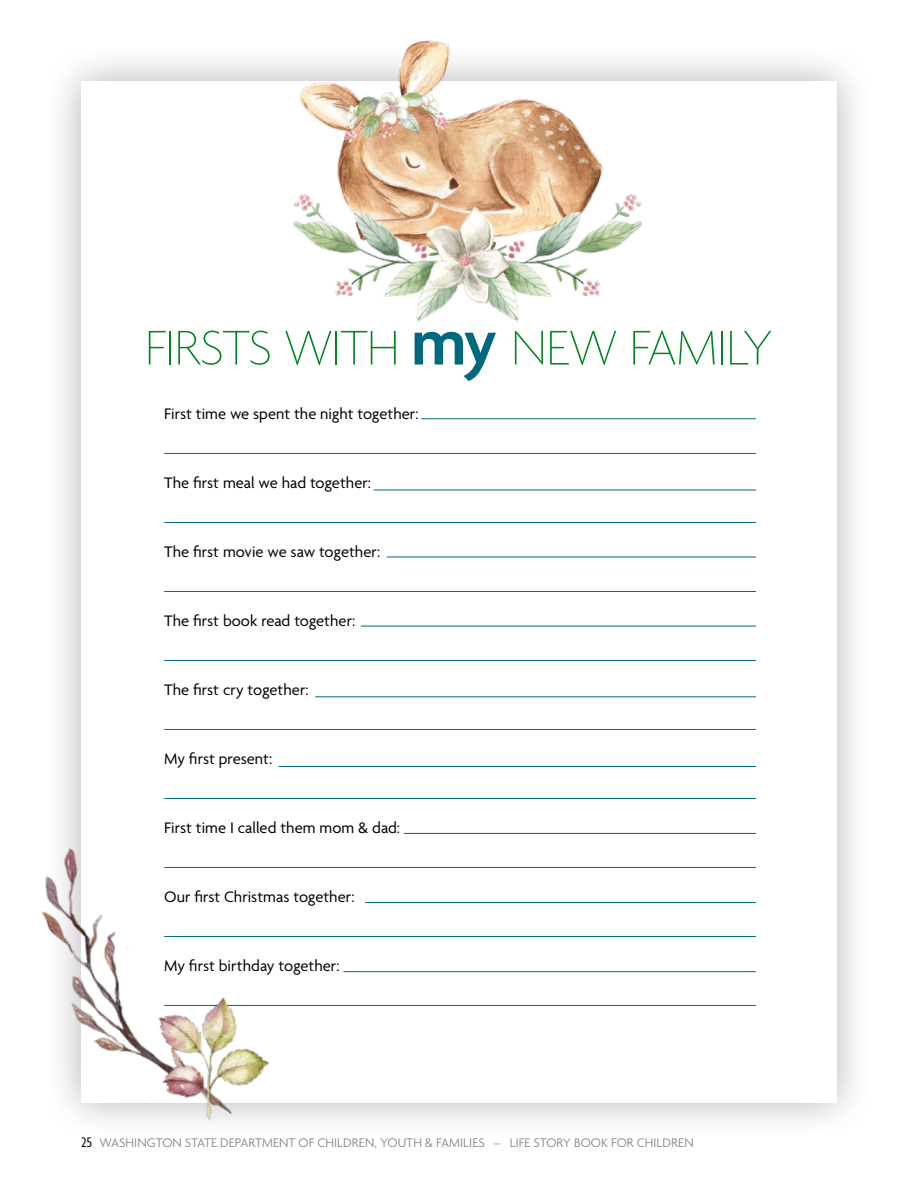
<style>
.page{position:relative;width:918px;height:1188px;background:#fff}
.page>*{position:absolute;margin:0;border:0;box-sizing:border-box;transform-origin:0 0}
.t1{font:100 52.65px "Agenda";letter-spacing:-.02em;color:#008522}
.t2{font:16.5px "Agenda";color:#000}
.t3{font:300 13.5px "Agenda";letter-spacing:.005em;color:#808285}
.s1{font-weight:600;font-size:70.2px;color:#00687f}
.s2{font-weight:400;font-stretch:condensed;font-size:15px;color:#000}
</style>
<div class="page">
<div style="left:43px;top:43px;width:832px;height:1097px;background:#000;opacity:.3"></div>
<div style="left:81px;top:81px;width:756px;height:1021px;background:#fff"></div>
<img style="left:226px;top:40px;width:468px;height:282px">
<hr style="left:164px;top:453px;width:592px;height:1px;background:#00687f">
<hr style="left:164px;top:522px;width:592px;height:1px;background:#00687f">
<hr style="left:164px;top:591px;width:592px;height:1px;background:#00687f">
<hr style="left:164px;top:660px;width:592px;height:1px;background:#00687f">
<hr style="left:164px;top:729px;width:592px;height:1px;background:#00687f">
<hr style="left:164px;top:798px;width:592px;height:1px;background:#00687f">
<hr style="left:164px;top:867px;width:592px;height:1px;background:#00687f">
<hr style="left:164px;top:936px;width:592px;height:1px;background:#00687f">
<hr style="left:164px;top:1005px;width:592px;height:1px;background:#00687f">
<hr style="left:421px;top:418px;width:335px;height:1px;background:#00687f">
<hr style="left:374px;top:490px;width:382px;height:1px;background:#00687f">
<hr style="left:387px;top:557px;width:369px;height:1px;background:#00687f">
<hr style="left:361px;top:626px;width:395px;height:1px;background:#00687f">
<hr style="left:315px;top:696px;width:441px;height:1px;background:#00687f">
<hr style="left:279px;top:766px;width:477px;height:1px;background:#00687f">
<hr style="left:404px;top:833px;width:352px;height:1px;background:#00687f">
<hr style="left:365px;top:902px;width:391px;height:1px;background:#00687f">
<hr style="left:343px;top:971px;width:413px;height:1px;background:#00687f">
<img style="left:41px;top:814px;width:204px;height:326px">
<img style="left:151px;top:991px;width:129px;height:136px">
<h1 class="t1" style="left:145px;top:319px;width:630px">FIRSTS WITH <span class="s1">my</span> NEW FAMILY</h1>
<p class="t2" style="left:164px;top:405px;width:256px">First time we spent the night together:</p>
<p class="t2" style="left:164px;top:474px;width:208px">The first meal we had together:</p>
<p class="t2" style="left:164px;top:543px;width:218px">The first movie we saw together:</p>
<p class="t2" style="left:164px;top:612px;width:193px">The first book read together:</p>
<p class="t2" style="left:164px;top:681px;width:146px">The first cry together:</p>
<p class="t2" style="left:164px;top:750px;width:110px">My first present:</p>
<p class="t2" style="left:164px;top:819px;width:237px">First time I called them mom &amp; dad:</p>
<p class="t2" style="left:164px;top:888px;width:192px">Our first Christmas together:</p>
<p class="t2" style="left:164px;top:957px;width:177px">My first birthday together:</p>
<p class="t3" style="left:81px;top:1135px;width:614px"><span class="s2">25</span> WASHINGTON STATE DEPARTMENT OF CHILDREN, YOUTH &amp; FAMILIES – LIFE STORY BOOK FOR CHILDREN</p>
</div>
